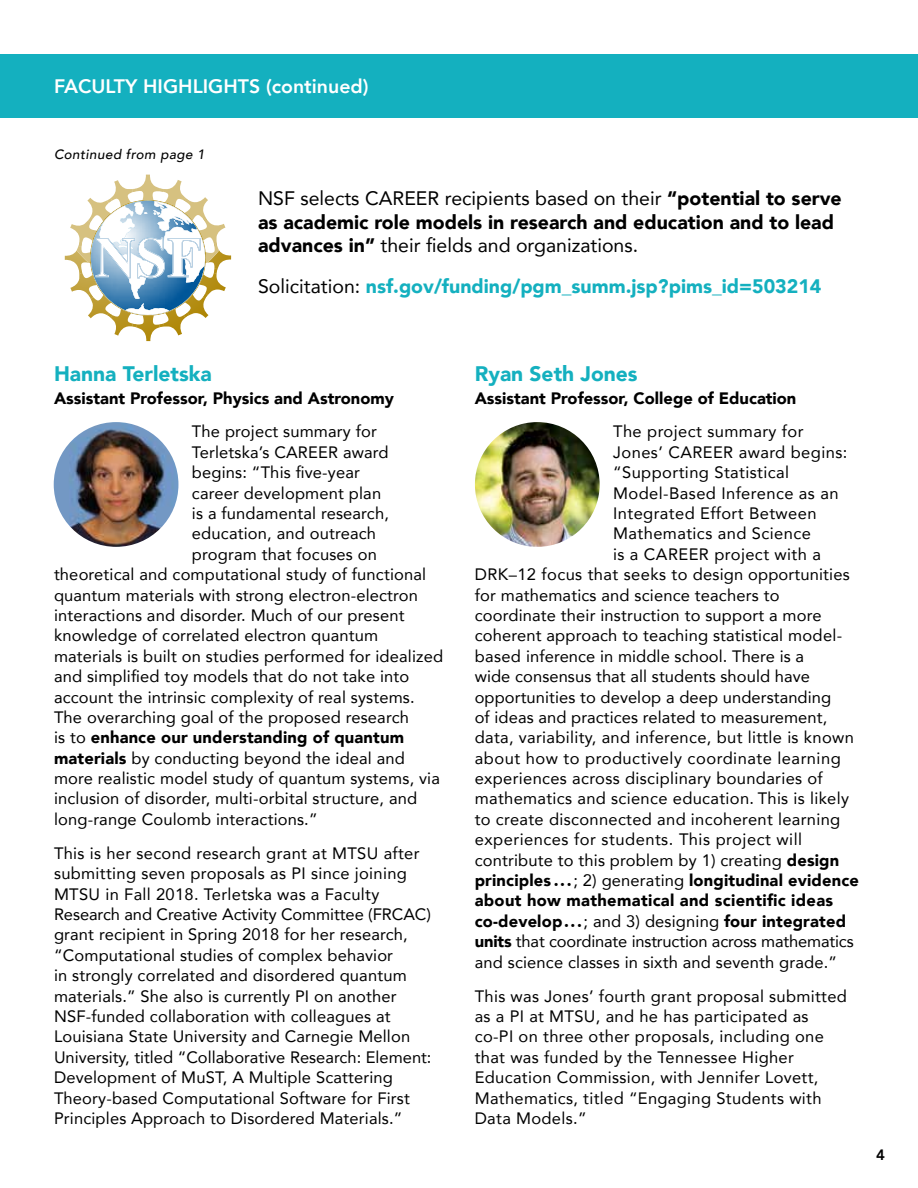
<style>
.page{position:relative;width:918px;height:1188px;background:#fff}
.page>*{position:absolute;margin:0;border:0;box-sizing:border-box;transform-origin:0 0}
.t1{font:900 21px "Avenir";color:#14b0bf}
.t2{font:900 19.5px/23.4px "Avenir";color:#000}
.t3{font:900 19.5px "Avenir";color:#14b0bf}
.t4{font:800 19.5px "Avenir";color:#fff}
.t5{font:16.5px/20.4px "Avenir";letter-spacing:.01em;color:#000}
.t6{font:900 16.5px "Avenir";letter-spacing:.01em;color:#000}
.t7{font:16.5px "Avenir";letter-spacing:.03em;color:#000}
.t8{font:16.5px "Avenir";letter-spacing:-.01em;color:#000}
.t9{font:800 15px "Avenir";color:#000}
.t10{font:italic 500 13.5px "Avenir";letter-spacing:.03em;color:#000}
.s1{color:#fff}
.s2{font-weight:400}
.s3{font-weight:400;color:#000}
.s4{font-weight:900}
</style>
<div class="page">
<img style="left:54px;top:422px;width:124px;height:125px;border-radius:62px">
<img style="left:475px;top:422px;width:125px;height:125px;border-radius:62px">
<div style="left:0;top:54px;width:918px;height:64px;background:#14b0bf"></div>
<svg style="left:65px;top:175px;width:166px;height:166px"></svg>
<p class="t4" style="left:54px;top:71px;width:316px">FACULTY HIGHLIGHTS (continued)</p>
<p class="t10" style="left:54px;top:147px;width:168px">Continued from page 1<span class="s1">44</span></p>
<p class="t2" style="left:258px;top:186px;width:585px"><span class="s2">NSF selects CAREER recipients based on their</span> “potential to serve as academic role models in research and education and to lead advances in” <span class="s2">their fields and organizations.</span></p>
<p class="t3" style="left:258px;top:270px;width:565px"><span class="s3">Solicitation:</span> nsf.gov/funding/pgm_summ.jsp?pims_id=503214</p>
<p class="t1" style="left:54px;top:356px;width:159px">Hanna Terletska</p>
<p class="t6" style="left:54px;top:384px;width:342px">Assistant Professor, Physics and Astronomy</p>
<p class="t5" style="left:192px;top:421px;width:186px">The project summary for</p>
<p class="t5" style="left:192px;top:441px;width:198px">Terletska’s CAREER award</p>
<p class="t5" style="left:192px;top:462px;width:169px">begins: “This five-year</p>
<p class="t5" style="left:192px;top:482px;width:191px">career development plan</p>
<p class="t5" style="left:192px;top:503px;width:199px">is a fundamental research,</p>
<p class="t5" style="left:192px;top:523px;width:186px">education, and outreach</p>
<p class="t5" style="left:192px;top:543px;width:186px">program that focuses on</p>
<p class="t5" style="left:54px;top:564px;width:374px">theoretical and computational study of functional</p>
<p class="t5" style="left:54px;top:584px;width:366px">quantum materials with strong electron-electron</p>
<p class="t5" style="left:54px;top:605px;width:352px">interactions and disorder. Much of our present</p>
<p class="t5" style="left:54px;top:625px;width:326px">knowledge of correlated electron quantum</p>
<p class="t5" style="left:54px;top:645px;width:391px">materials is built on studies performed for idealized</p>
<p class="t5" style="left:54px;top:666px;width:357px">and simplified toy models that do not take into</p>
<p class="t5" style="left:54px;top:686px;width:362px">account the intrinsic complexity of real systems.</p>
<p class="t5" style="left:54px;top:707px;width:356px">The overarching goal of the proposed research</p>
<p class="t6" style="left:54px;top:723px;width:352px"><span class="s2">is to</span> enhance our understanding of quantum</p>
<p class="t5" style="left:54px;top:747px;width:353px"><span class="s4">materials</span> by conducting beyond the ideal and</p>
<p class="t5" style="left:54px;top:768px;width:387px">more realistic model study of quantum systems, via</p>
<p class="t5" style="left:54px;top:788px;width:365px">inclusion of disorder, multi-orbital structure, and</p>
<p class="t5" style="left:54px;top:808px;width:265px">long-range Coulomb interactions.”</p>
<p class="t5" style="left:54px;top:842px;width:379px">This is her second research grant at MTSU after submitting seven proposals as PI since joining MTSU in Fall 2018. Terletska was a Faculty Research and Creative Activity Committee (FRCAC) grant recipient in Spring 2018 for her research, “Computational studies of complex behavior<br>in strongly correlated and disordered quantum materials.” She also is currently PI on another NSF-funded collaboration with colleagues at Louisiana State University and Carnegie Mellon University, titled “Collaborative Research: Element:<br>Development of MuST, A Multiple Scattering Theory-based Computational Software for First Principles Approach to Disordered Materials.”</p>
<p class="t1" style="left:475px;top:356px;width:164px">Ryan Seth Jones</p>
<p class="t6" style="left:475px;top:384px;width:323px">Assistant Professor, College of Education</p>
<p class="t5" style="left:613px;top:421px;width:192px">The project summary for</p>
<p class="t5" style="left:613px;top:441px;width:236px">Jones’ CAREER award begins:</p>
<p class="t5" style="left:613px;top:462px;width:178px">“Supporting Statistical</p>
<p class="t5" style="left:613px;top:482px;width:227px">Model-Based Inference as an</p>
<p class="t5" style="left:613px;top:503px;width:205px">Integrated Effort Between</p>
<p class="t5" style="left:613px;top:523px;width:199px">Mathematics and Science</p>
<p class="t5" style="left:613px;top:543px;width:209px">is a CAREER project with a</p>
<p class="t5" style="left:475px;top:564px;width:377px">DRK–12 focus that seeks to design opportunities</p>
<p class="t5" style="left:475px;top:584px;width:306px">for mathematics and science teachers to</p>
<p class="t5" style="left:475px;top:605px;width:348px">coordinate their instruction to support a more</p>
<p class="t5" style="left:475px;top:625px;width:369px">coherent approach to teaching statistical model-</p>
<p class="t5" style="left:475px;top:645px;width:331px">based inference in middle school. There is a</p>
<p class="t5" style="left:475px;top:666px;width:337px">wide consensus that all students should have</p>
<p class="t5" style="left:475px;top:686px;width:358px">opportunities to develop a deep understanding</p>
<p class="t5" style="left:475px;top:707px;width:354px">of ideas and practices related to measurement,</p>
<p class="t5" style="left:475px;top:727px;width:381px">data, variability, and inference, but little is known</p>
<p class="t7" style="left:475px;top:745px;width:368px">about how to productively coordinate learning</p>
<p class="t5" style="left:475px;top:768px;width:350px">experiences across disciplinary boundaries of</p>
<p class="t5" style="left:475px;top:788px;width:376px">mathematics and science education. This is likely</p>
<p class="t5" style="left:475px;top:808px;width:367px">to create disconnected and incoherent learning</p>
<p class="t7" style="left:475px;top:826px;width:329px">experiences for students. This project will</p>
<p class="t5" style="left:475px;top:849px;width:366px">contribute to this problem by 1) creating <span class="s4">design</span></p>
<p class="t6" style="left:475px;top:866px;width:386px">principles ...<span class="s2">; 2) generating</span> longitudinal evidence</p>
<p class="t6" style="left:475px;top:887px;width:360px">about how mathematical and scientific ideas</p>
<p class="t6" style="left:475px;top:907px;width:373px">co-develop...<span class="s2">; and 3) designing</span> four integrated</p>
<p class="t8" style="left:475px;top:928px;width:381px"><span class="s4">units</span> that coordinate instruction across mathematics</p>
<p class="t5" style="left:475px;top:951px;width:364px">and science classes in sixth and seventh grade.”</p>
<p class="t5" style="left:475px;top:985px;width:374px">This was Jones’ fourth grant proposal submitted as a PI at MTSU, and he has participated as co-PI on three other proposals, including one that was funded by the Tennessee Higher Education Commission, with Jennifer Lovett, Mathematics, titled “Engaging Students with Data Models.”</p>
<p class="t9" style="left:876px;top:1143px;width:10px">4</p>
</div>
